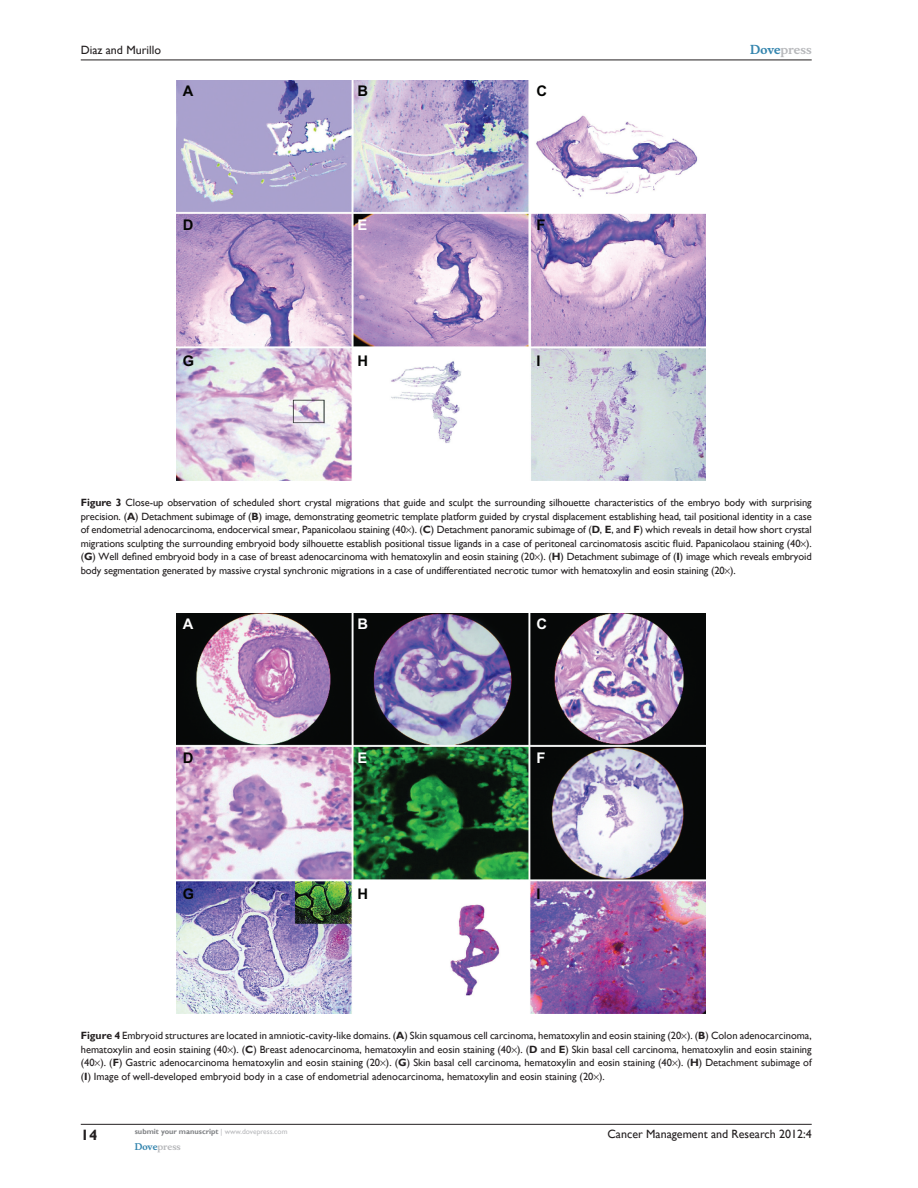
<style>
.page{position:relative;width:918px;height:1188px;background:#fff}
.page>*{position:absolute;margin:0;border:0;box-sizing:border-box;transform-origin:0 0}
.t1{font:700 15px "Gill Sans";color:#231f20}
.t2{font:700 14.7px "Arial";color:#040503}
.t3{font:700 14.7px "Arial";color:#fff}
.t4{font:12px "Gill Sans";color:#231f20}
.t5{font:700 12px "Musee";color:#b8b9bc}
.t6{font:10.5px/13.5px "Gill Sans";letter-spacing:-.005em;color:#231f20;text-align:justify}
.t7{font:700 9px "Musee";color:#b8b9bc}
.t8{font:700 7.5px "Gill Sans";color:#808285}
.s1{color:#3485ae}
.s2{font-weight:700}
.s3{font-weight:400;color:#b8b9bc}
</style>
<div class="page">
<img style="left:176px;top:80px;width:530px;height:401px">
<img style="left:176px;top:613px;width:530px;height:401px">
<hr style="left:81px;top:1124px;width:731px;height:1px;background:#231f20">
<hr style="left:81px;top:60px;width:731px;height:1px;background:#231f20">
<p class="t4" style="left:81px;top:43px;width:82px">Diaz and Murillo</p>
<h2 class="t2" style="left:183px;top:82px;width:12px">A</h2>
<h2 class="t2" style="left:357px;top:82px;width:12px">B</h2>
<h2 class="t2" style="left:536px;top:82px;width:12px">C</h2>
<h2 class="t2" style="left:183px;top:216px;width:12px">D</h2>
<h2 class="t3" style="left:357px;top:216px;width:11px">E</h2>
<h2 class="t2" style="left:536px;top:216px;width:10px">F</h2>
<h2 class="t2" style="left:183px;top:352px;width:13px">G</h2>
<h2 class="t2" style="left:357px;top:352px;width:12px">H</h2>
<h2 class="t2" style="left:536px;top:352px;width:6px">I</h2>
<p class="t5" style="left:750px;top:43px;width:63px"><span class="s1">Dove</span>press</p>
<p class="t6" style="left:81px;top:496px;width:733px"><span class="s2">Figure 3</span> Close-up observation of scheduled short crystal migrations that guide and sculpt the surrounding silhouette characteristics of the embryo body with surprising precision. (<span class="s2">A</span>) Detachment subimage of (<span class="s2">B</span>) image, demonstrating geometric template platform guided by crystal displacement establishing head, tail positional identity in a case of endometrial adenocarcinoma, endocervical smear, Papanicolaou staining (40 ). (<span class="s2">C</span>) Detachment panoramic subimage of (<span class="s2">D</span>, <span class="s2">E</span>, and <span class="s2">F</span>) which reveals in detail how short crystal migrations sculpting the surrounding embryoid body silhouette establish positional tissue ligands in a case of peritoneal carcinomatosis ascitic fluid. Papanicolaou staining (40 ). (<span class="s2">G</span>) Well defined embryoid body in a case of breast adenocarcinoma with hematoxylin and eosin staining (20 ). (<span class="s2">H</span>) Detachment subimage of (<span class="s2">I</span>) image which reveals embryoid body segmentation generated by massive crystal synchronic migrations in a case of undifferentiated necrotic tumor with hematoxylin and eosin staining (20 ).</p>
<h2 class="t3" style="left:183px;top:615px;width:12px">A</h2>
<h2 class="t3" style="left:357px;top:615px;width:12px">B</h2>
<h2 class="t3" style="left:536px;top:615px;width:12px">C</h2>
<h2 class="t2" style="left:183px;top:749px;width:12px">D</h2>
<h2 class="t3" style="left:357px;top:749px;width:11px">E</h2>
<h2 class="t3" style="left:536px;top:749px;width:10px">F</h2>
<h2 class="t2" style="left:183px;top:885px;width:13px">G</h2>
<h2 class="t2" style="left:357px;top:885px;width:12px">H</h2>
<h2 class="t2" style="left:536px;top:885px;width:6px">I</h2>
<p class="t6" style="left:81px;top:1029px;width:732px"><span class="s2">Figure 4</span> Embryoid structures are located in amniotic-cavity-like domains. (<span class="s2">A</span>) Skin squamous cell carcinoma, hematoxylin and eosin staining (20 ). (<span class="s2">B</span>) Colon adenocarcinoma, hematoxylin and eosin staining (40 ). (<span class="s2">C</span>) Breast adenocarcinoma, hematoxylin and eosin staining (40 ). (<span class="s2">D</span> and <span class="s2">E</span>) Skin basal cell carcinoma, hematoxylin and eosin staining (40 ). (<span class="s2">F</span>) Gastric adenocarcinoma hematoxylin and eosin staining (20 ). (<span class="s2">G</span>) Skin basal cell carcinoma, hematoxylin and eosin staining (40 ). (<span class="s2">H</span>) Detachment subimage of (<span class="s2">I</span>) Image of well-developed embryoid body in a case of endometrial adenocarcinoma, hematoxylin and eosin staining (20 ).</p>
<h1 class="t1" style="left:81px;top:1126px;width:18px">14</h1>
<p class="t8" style="left:135px;top:1127px;width:154px">submit your manuscript <span class="s3">| www.dovepress.com</span></p>
<p class="t7" style="left:135px;top:1141px;width:48px"><span class="s1">Dove</span>press</p>
<p class="t4" style="left:607px;top:1127px;width:206px">Cancer Management and Research 2012:4</p>
</div>
